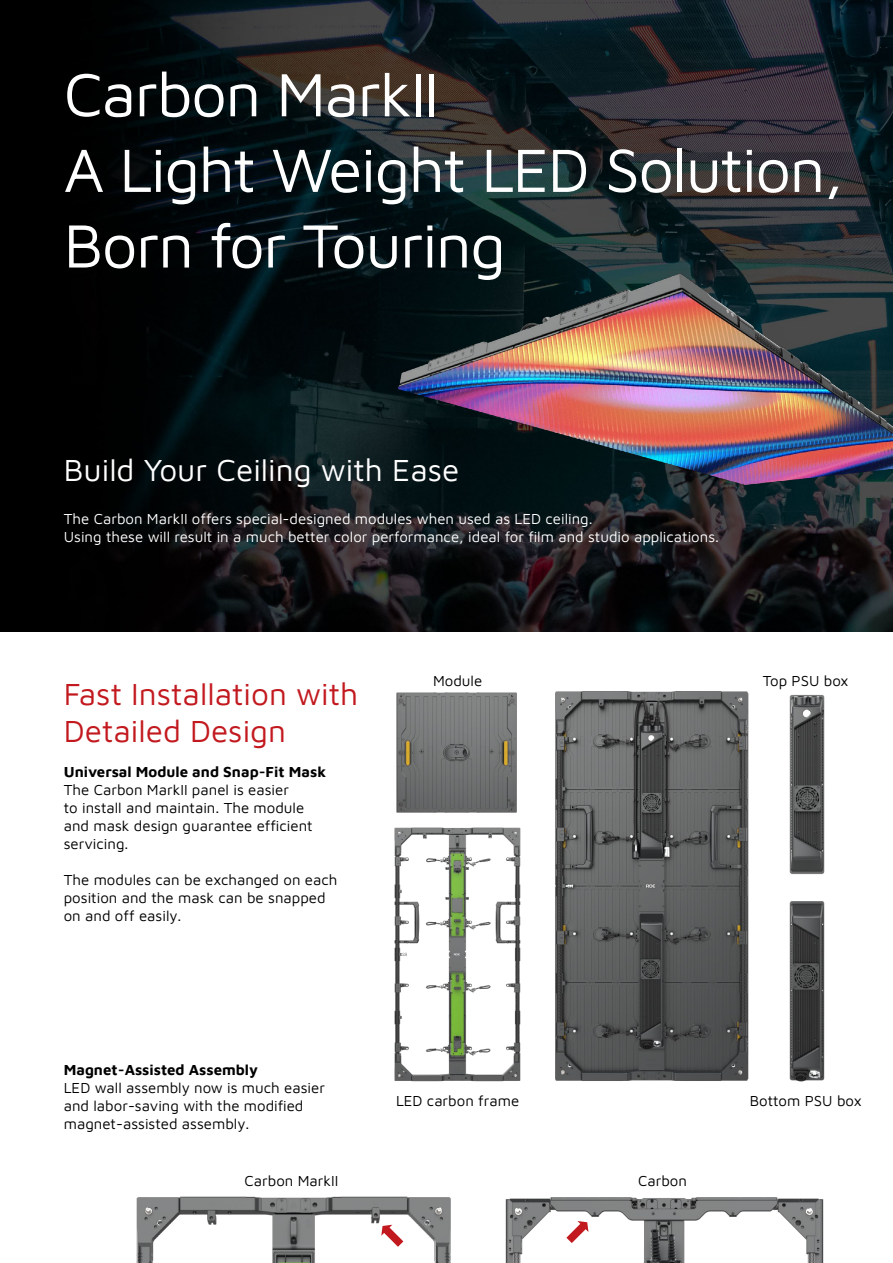
<style>
.page{position:relative;width:893px;height:1263px;background:#fff}
.page>*{position:absolute;margin:0;border:0;box-sizing:border-box;transform-origin:0 0}
.t1{font:63px/75.6px "Maven Pro";letter-spacing:-.025em;color:#fff}
.t2{font:31.5px/37.8px "Maven Pro";color:#c2191f}
.t3{font:31.5px "Maven Pro";color:#fff}
.t4{font:15px/18px "Maven Pro";color:#000}
.t5{font:15px/18px "Maven Pro";color:#fff}
.t6{font:700 15px "Maven Pro";color:#000}
</style>
<div class="page">
<img style="left:0;top:0;width:893px;height:631px">
<img style="left:382px;top:239px;width:511px;height:261px">
<img style="left:136px;top:1196px;width:315px;height:67px">
<img style="left:505px;top:1197px;width:319px;height:66px">
<svg style="left:381px;top:1225px;width:22px;height:22px"></svg>
<svg style="left:566px;top:1221px;width:22px;height:22px"></svg>
<img style="left:789px;top:695px;width:36px;height:180px">
<img style="left:789px;top:901px;width:36px;height:181px">
<img style="left:396px;top:692px;width:121px;height:121px">
<img style="left:555px;top:691px;width:194px;height:390px">
<img style="left:394px;top:827px;width:127px;height:255px">
<h1 class="t1" style="left:64px;top:53px;width:781px">Carbon MarkII<br>A Light Weight LED Solution,<br>Born for Touring</h1>
<h2 class="t3" style="left:64px;top:448px;width:397px">Build Your Ceiling with Ease</h2>
<p class="t5" style="left:64px;top:509px;width:657px">The Carbon MarkII offers special-designed modules when used as LED ceiling.<br>Using these will result in a much better color performance, ideal for film and studio applications.</p>
<h2 class="t2" style="left:64px;top:673px;width:296px">Fast Installation with<br>Detailed Design</h2>
<p class="t6" style="left:64px;top:761px;width:264px">Universal Module and Snap-Fit Mask</p>
<p class="t4" style="left:64px;top:779px;width:250px">The Carbon MarkII panel is easier<br>to install and maintain. The module and mask design guarantee efficient servicing.</p>
<p class="t4" style="left:64px;top:869px;width:275px">The modules can be exchanged on each position and the mask can be snapped on and off easily.</p>
<p class="t4" style="left:433px;top:671px;width:51px">Module</p>
<p class="t4" style="left:763px;top:671px;width:87px">Top PSU box</p>
<p class="t6" style="left:64px;top:1059px;width:196px">Magnet-Assisted Assembly</p>
<p class="t4" style="left:64px;top:1078px;width:263px">LED wall assembly now is much easier and labor-saving with the modified magnet-assisted assembly.</p>
<p class="t4" style="left:396px;top:1091px;width:125px">LED carbon frame</p>
<p class="t4" style="left:245px;top:1171px;width:95px">Carbon MarkII</p>
<p class="t4" style="left:638px;top:1171px;width:50px">Carbon</p>
<p class="t4" style="left:750px;top:1091px;width:113px">Bottom PSU box</p>
</div>
